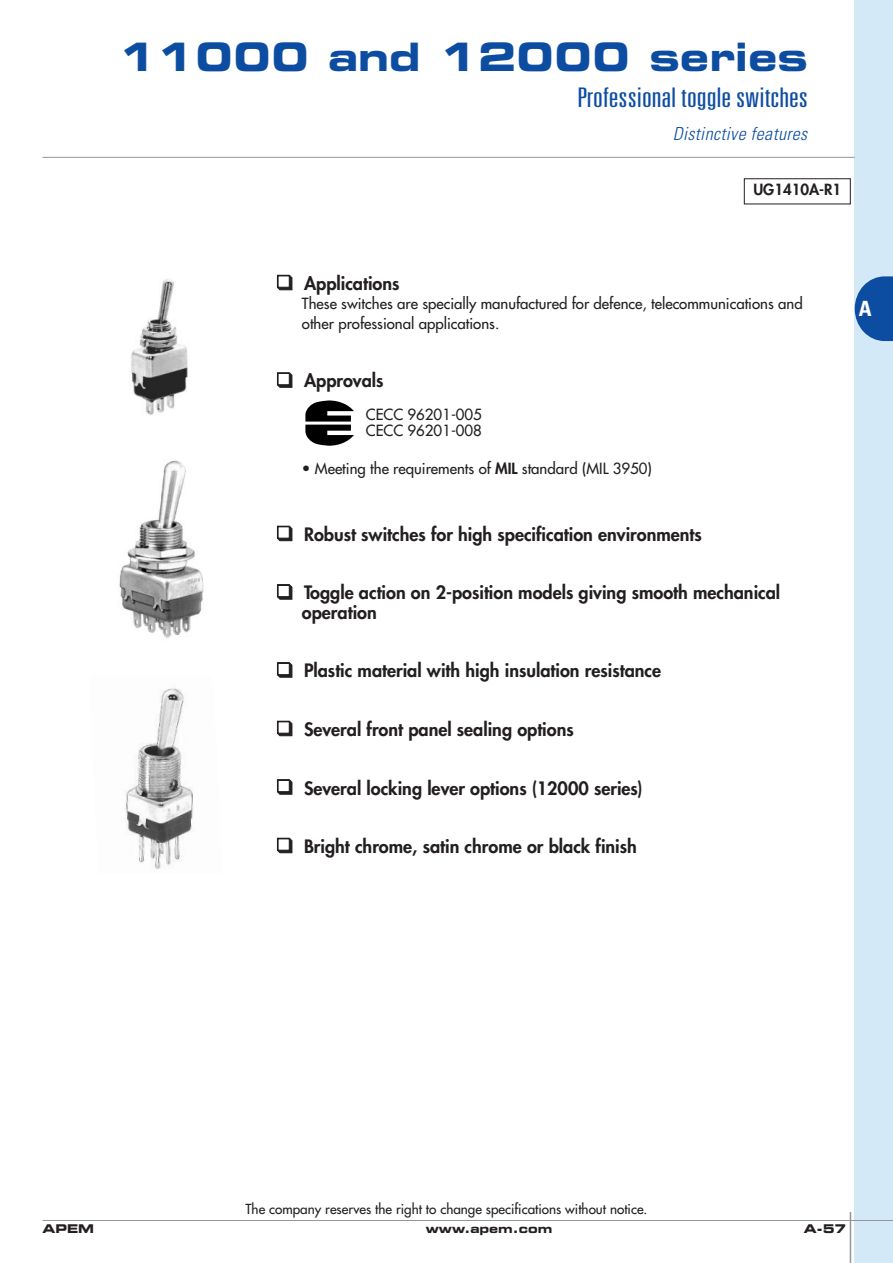
<style>
.page{position:relative;width:893px;height:1263px;background:#fff}
.page>*{position:absolute;margin:0;border:0;box-sizing:border-box;transform-origin:0 0}
.t1{font:700 expanded 39px "Square 721 BT";color:#0d4da1}
.t2{font:300 ultra-condensed 27px "Univers";color:#0d4da1;scale:1.3 1}
.t3{font:700 condensed 21px "Univers";color:#fff}
.t4{font:800 18px/19.5px "Futura";color:#231f20}
.t5{font:italic 300 condensed 18px "Univers";letter-spacing:.02em;color:#0d4da1}
.t6{font:15px/19.5px "Futura";color:#231f20}
.t7{font:800 15px "Futura";color:#231f20}
.t8{font:13.5px "Futura";color:#231f20}
.t9{font:700 expanded 12px "Square 721 BT";color:#231f20}
.s1{font-weight:800}
</style>
<div class="page">
<div style="left:855px;top:0;width:38px;height:1263px;background:#d4e9f7"></div>
<hr style="left:43px;top:1220px;width:850px;height:1px;background:#939598">
<hr style="left:43px;top:157px;width:812px;height:1px;background:#939598">
<hr style="left:850px;top:1212px;width:1px;height:51px;background:#939598">
<svg style="left:855px;top:276px;width:38px;height:65px"></svg>
<svg style="left:305px;top:400px;width:49px;height:46px"></svg>
<img style="left:131px;top:279px;width:57px;height:136px">
<img style="left:119px;top:460px;width:85px;height:178px">
<img style="left:125px;top:688px;width:68px;height:181px">
<h1 class="t1" style="left:119px;top:43px;width:691px">11000 and 12000 series</h1>
<h2 class="t2" style="left:577px;top:87px;width:179px">Professional toggleswitches</h2>
<p class="t5" style="left:673px;top:127px;width:136px">Distinctive features</p>
<p class="t7" style="left:753px;top:182px;width:89px">UG1410A-R1</p>
<p class="t4" style="left:277px;top:275px;width:124px">❑ Applications</p>
<p class="t6" style="left:302px;top:295px;width:502px">These switches are specially manufactured for defence, telecommunications and other professional applications.</p>
<p class="t4" style="left:277px;top:372px;width:108px">❑ Approvals</p>
<p class="t6" style="left:366px;top:407px;width:118px;line-height:16.5px">CECC 96201-005<br>CECC 96201-008</p>
<p class="t6" style="left:302px;top:460px;width:351px">• Meeting the requirements of <span class="s1">MIL</span> standard (MIL 3950)</p>
<p class="t4" style="left:277px;top:526px;width:427px">❑ Robust switches for high specification environments</p>
<p class="t4" style="left:302px;top:584px;width:480px;text-indent:-25px">❑ Toggle action on 2-position models giving smooth mechanical operation</p>
<p class="t4" style="left:277px;top:662px;width:386px">❑ Plastic material with high insulation resistance</p>
<p class="t4" style="left:277px;top:721px;width:299px">❑ Several front panel sealing options</p>
<p class="t4" style="left:277px;top:779px;width:368px">❑ Several locking lever options (12000 series)</p>
<p class="t4" style="left:277px;top:838px;width:362px">❑ Bright chrome, satin chrome or black finish</p>
<p class="t3" style="left:859px;top:301px;width:14px">A</p>
<p class="t8" style="left:245px;top:1202px;width:403px">The company reserves the right to change specifications without notice.</p>
<p class="t9" style="left:43px;top:1225px;width:53px">APEM</p>
<p class="t9" style="left:426px;top:1225px;width:128px">www.apem.com</p>
<p class="t9" style="left:804px;top:1225px;width:44px">A-57</p>
</div>
